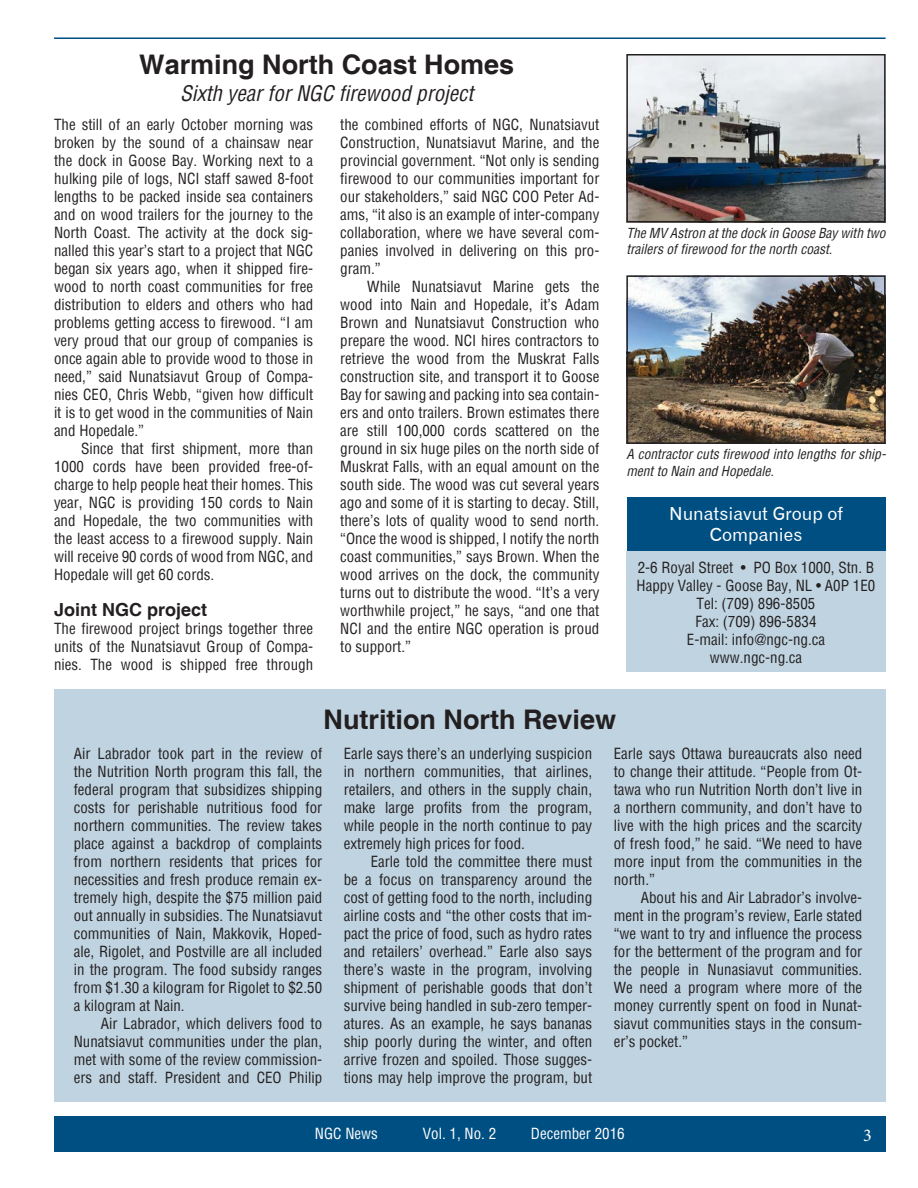
<style>
.page{position:relative;width:918px;height:1188px;background:#fff}
.page>*{position:absolute;margin:0;border:0;box-sizing:border-box;transform-origin:0 0}
.t1{font:700 27px "Helvetica";color:#231f20}
.t2{font:italic condensed 21px "Helvetica";color:#231f20}
.t3{font:18px/21px "Gothic 720 BT Roman B";color:#fff;text-align:center}
.t4{font:700 18px "Helvetica";color:#231f20}
.t5{font:18px "Minion Pro";color:#fff}
.t6{font:condensed 15px/18px "Helvetica";color:#231f20;text-align:justify}
.t7{font:condensed 15px "Helvetica";color:#fff}
.t8{font:italic condensed 13.5px/16.2px "Helvetica";color:#231f20}
</style>
<div class="page">
<div style="left:54px;top:1116px;width:832px;height:36px;background:#004f82"></div>
<hr style="left:54px;top:38px;width:832px;height:1px;background:#004f82">
<div style="left:626px;top:551px;width:260px;height:120px;background:#c0d3e0"></div>
<div style="left:54px;top:689px;width:832px;height:413px;background:#c0d3e0"></div>
<img style="left:629px;top:278px;width:254px;height:163px">
<div style="left:626px;top:275px;width:260px;height:169px;border:2px solid #231f20"></div>
<img style="left:629px;top:57px;width:254px;height:162px">
<div style="left:626px;top:54px;width:260px;height:168px;border:2px solid #231f20"></div>
<div style="left:627px;top:497px;width:259px;height:54px;background:#004f82"></div>
<h1 class="t1" style="left:139px;top:49px;width:377px">Warming North Coast Homes</h1>
<h2 class="t2" style="left:180px;top:80px;width:295px">Sixth year for NGC firewood project</h2>
<p class="t6" style="left:54px;top:115px;width:261px">The still of an early October morning was broken by the sound of a chainsaw near the dock in Goose Bay. Working next to a hulking pile of logs, NCI staff sawed 8-foot lengths to be packed inside sea containers and on wood trailers for the journey to the North Coast. The activity at the dock sig&shy;nalled this year’s start to a project that NGC began six years ago, when it shipped fire&shy;wood to north coast communities for free distribution to elders and others who had problems getting access to firewood. “I am very proud that our group of companies is once again able to provide wood to those in need,” said Nunatsiavut Group of Compa&shy;nies CEO, Chris Webb, “given how difficult it is to get wood in the communities of Nain and Hopedale.”</p>
<p class="t6" style="left:54px;top:439px;width:261px;text-indent:27px">Since that first shipment, more than 1000 cords have been provided free-of&shy;charge to help people heat their homes. This year, NGC is providing 150 cords to Nain and Hopedale, the two communities with the least access to a firewood supply. Nain will receive 90 cords of wood from NGC, and Hopedale will get 60 cords.</p>
<p class="t4" style="left:54px;top:599px;width:155px">Joint NGC project</p>
<p class="t6" style="left:54px;top:619px;width:261px">The firewood project brings together three units of the Nunatsiavut Group of Compa&shy;nies. The wood is shipped free through</p>
<p class="t6" style="left:340px;top:115px;width:261px">the combined efforts of NGC, Nunatsiavut Construction, Nunatsiavut Marine, and the provincial government. “Not only is sending firewood to our communities important for our stakeholders,” said NGC COO Peter Ad&shy;ams, “it also is an example of inter-company collaboration, where we have several com&shy;panies involved in delivering on this pro&shy;gram.”</p>
<p class="t6" style="left:340px;top:277px;width:261px;text-indent:27px">While Nunatsiavut Marine gets the wood into Nain and Hopedale, it’s Adam Brown and Nunatsiavut Construction who prepare the wood. NCI hires contractors to retrieve the wood from the Muskrat Falls construction site, and transport it to Goose Bay for sawing and packing into sea contain&shy;ers and onto trailers. Brown estimates there are still 100,000 cords scattered on the ground in six huge piles on the north side of Muskrat Falls, with an equal amount on the south side. The wood was cut several years ago and some of it is starting to decay. Still, there’s lots of quality wood to send north. “Once the wood is shipped, I notify the north coast communities,” says Brown. When the wood arrives on the dock, the community turns out to distribute the wood. “It’s a very worthwhile project,” he says, “and one that NCI and the entire NGC operation is proud to support.”</p>
<p class="t8" style="left:626px;top:225px;width:261px">The MV Astron at the dock in Goose Bay with two trailers of firewood for the north coast.</p>
<p class="t8" style="left:626px;top:446px;width:261px">A contractor cuts firewood into lengths for ship&shy;ment to Nain and Hopedale.</p>
<p class="t3" style="left:669px;top:503px;width:175px">Nunatsiavut Group of<br>Companies</p>
<p class="t6" style="left:637px;top:558px;width:240px;text-align:center">2-6 Royal Street • PO Box 1000, Stn. B<br>Happy Valley - Goose Bay, NL • A0P 1E0<br>Tel: (709) 896-8505<br>Fax: (709) 896-5834<br>E-mail: info@ngc-ng.ca<br>www.ngc-ng.ca</p>
<h1 class="t1" style="left:324px;top:704px;width:294px">Nutrition North Review</h1>
<p class="t6" style="left:74px;top:744px;width:250px">Air Labrador took part in the review of the Nutrition North program this fall, the federal program that subsidizes shipping costs for perishable nutritious food for northern communities. The review takes place against a backdrop of complaints from northern residents that prices for necessities and fresh produce remain ex&shy;tremely high, despite the $75 million paid out annually in subsidies. The Nunatsiavut communities of Nain, Makkovik, Hoped&shy;ale, Rigolet, and Postville are all included in the program. The food subsidy ranges from $1.30 a kilogram for Rigolet to $2.50 a kilogram at Nain.</p>
<p class="t6" style="left:74px;top:1014px;width:250px;text-indent:27px">Air Labrador, which delivers food to Nunatsiavut communities under the plan, met with some of the review commission&shy;ers and staff. President and CEO Philip</p>
<p class="t6" style="left:344px;top:744px;width:250px">Earle says there’s an underlying suspicion in northern communities, that airlines, retailers, and others in the supply chain, make large profits from the program, while people in the north continue to pay extremely high prices for food.</p>
<p class="t6" style="left:344px;top:852px;width:250px;text-indent:27px">Earle told the committee there must be a focus on transparency around the cost of getting food to the north, including airline costs and “the other costs that im&shy;pact the price of food, such as hydro rates and retailers’ overhead.” Earle also says there’s waste in the program, involving shipment of perishable goods that don’t survive being handled in sub-zero temper&shy;atures. As an example, he says bananas ship poorly during the winter, and often arrive frozen and spoiled. Those sugges&shy;tions may help improve the program, but</p>
<p class="t6" style="left:614px;top:744px;width:250px">Earle says Ottawa bureaucrats also need to change their attitude. “People from Ot&shy;tawa who run Nutrition North don’t live in a northern community, and don’t have to live with the high prices and the scarcity of fresh food,” he said. “We need to have more input from the communities in the north.”</p>
<p class="t6" style="left:614px;top:888px;width:250px;text-indent:27px">About his and Air Labrador’s involve&shy;ment in the program’s review, Earle stated “we want to try and influence the process for the betterment of the program and for the people in Nunasiavut communities.<br>We need a program where more of the money currently spent on food in Nunat&shy;siavut communities stays in the consum&shy;er’s pocket.”</p>
<p class="t7" style="left:315px;top:1124px;width:64px">NGC News</p>
<p class="t7" style="left:423px;top:1124px;width:75px">Vol. 1, No. 2</p>
<p class="t7" style="left:531px;top:1124px;width:95px">December 2016</p>
<p class="t5" style="left:863px;top:1123px;width:10px">3</p>
</div>
